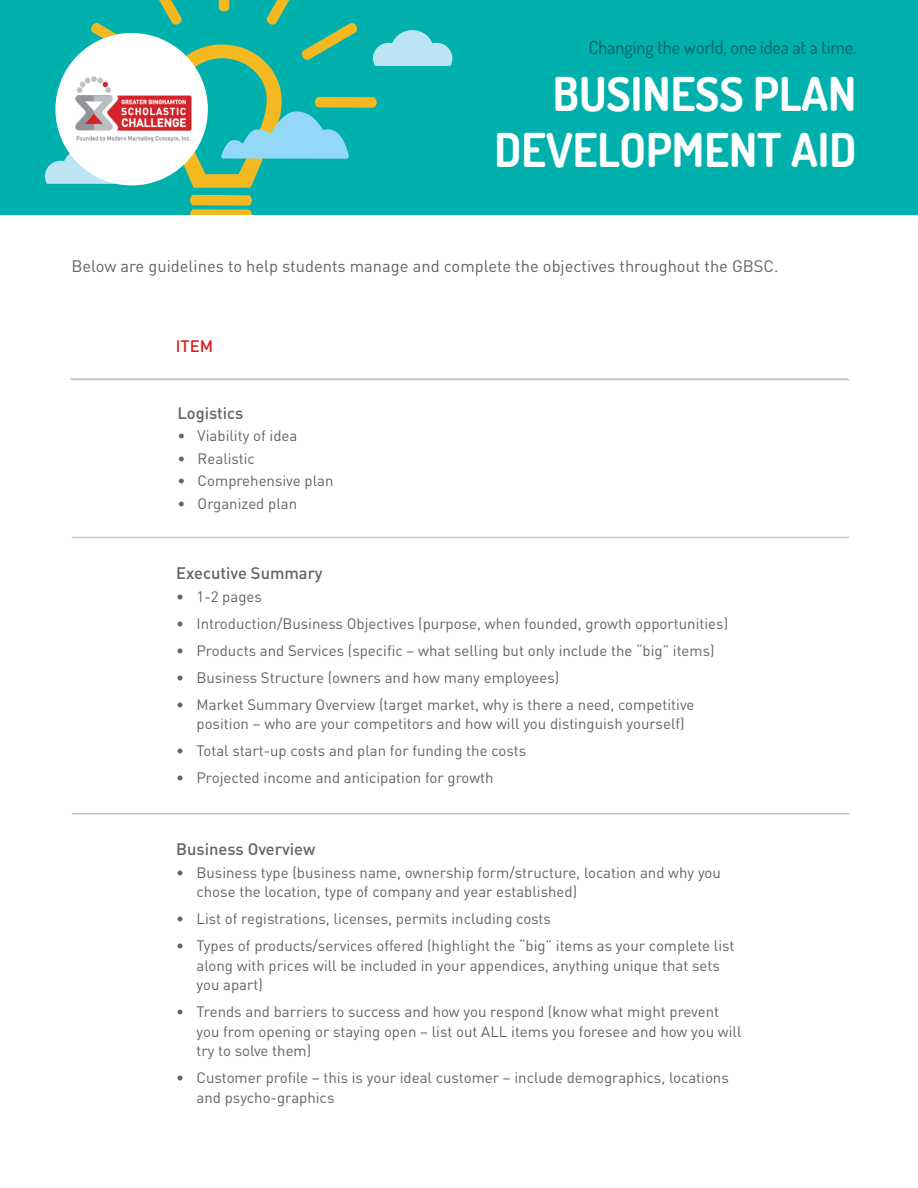
<style>
.page{position:relative;width:918px;height:1188px;background:#fff}
.page>*{position:absolute;margin:0;border:0;box-sizing:border-box;transform-origin:0 0}
.t1{font:700 46.5px "Dosis";color:#fff}
.t2{font:500 18px "Dosis";color:#0a6d6a}
.t3{font:16.5px "DIN";color:#636366}
.t4{font:500 16.5px "DIN";color:#636366}
.t5{font:500 16.5px "DIN";color:#d1232a}
.t6{font:15px/19.5px "DIN";color:#636366}
</style>
<div class="page">
<hr style="left:70px;top:378px;width:778px;height:2px;background:#c7c8ca">
<hr style="left:72px;top:379px;width:777px;height:1px;background:#c7c8ca">
<hr style="left:72px;top:537px;width:777px;height:1px;background:#c7c8ca">
<hr style="left:72px;top:813px;width:777px;height:2px;background:#c7c8ca">
<div style="left:0;top:0;width:918px;height:215px;background:#00b0ad"></div>
<svg style="left:190px;top:195px;width:62px;height:20px"></svg>
<svg style="left:45px;top:0;width:407px;height:188px"></svg>
<div style="left:55px;top:33px;width:153px;height:152px;background:#fff;border-radius:50%"></div>
<img style="left:76px;top:77px;width:115px;height:64px">
<p class="t2" style="left:589px;top:36px;width:269px">Changing the world, one idea at a time.</p>
<p class="t1" style="left:553px;top:64px;width:305px">BUSINESS PLAN</p>
<p class="t1" style="left:495px;top:119px;width:363px">DEVELOPMENT AID</p>
<p class="t3" style="left:72px;top:255px;width:709px">Below are guidelines to help students manage and complete the objectives throughout the GBSC.</p>
<p class="t5" style="left:176px;top:335px;width:39px">ITEM</p>
<p class="t4" style="left:177px;top:402px;width:68px">Logistics</p>
<p class="t6" style="left:177px;top:426px;width:121px">• Viability of idea</p>
<p class="t6" style="left:177px;top:449px;width:79px">• Realistic</p>
<p class="t6" style="left:177px;top:471px;width:158px">• Comprehensive plan</p>
<p class="t6" style="left:177px;top:494px;width:121px">• Organized plan</p>
<p class="t4" style="left:176px;top:563px;width:148px">Executive Summary</p>
<p class="t6" style="left:176px;top:586px;width:87px">• 1-2 pages</p>
<p class="t6" style="left:176px;top:613px;width:553px">• Introduction/Business Objectives (purpose, when founded, growth opportunities)</p>
<p class="t6" style="left:176px;top:640px;width:540px">• Products and Services (specific – what selling but only include the “big” items)</p>
<p class="t6" style="left:176px;top:667px;width:385px">• Business Structure (owners and how many employees)</p>
<p class="t6" style="left:197px;top:694px;width:500px;text-indent:-20px">• Market Summary Overview (target market, why is there a need, competitive position – who are your competitors and how will you distinguish yourself)</p>
<p class="t6" style="left:176px;top:741px;width:351px">• Total start-up costs and plan for funding the costs</p>
<p class="t6" style="left:176px;top:768px;width:319px">• Projected income and anticipation for growth</p>
<p class="t4" style="left:176px;top:839px;width:140px">Business Overview</p>
<p class="t6" style="left:197px;top:862px;width:526px;text-indent:-20px">• Business type (business name, ownership form/structure, location and why you chose the location, type of company and year established)</p>
<p class="t6" style="left:176px;top:909px;width:376px">• List of registrations, licenses, permits including costs</p>
<p class="t6" style="left:197px;top:936px;width:539px;text-indent:-20px">• Types of products/services offered (highlight the “big” items as your complete list along with prices will be included in your appendices, anything unique that sets you apart)</p>
<p class="t6" style="left:197px;top:1002px;width:546px;text-indent:-20px">• Trends and barriers to success and how you respond (know what might prevent you from opening or staying open – list out ALL items you foresee and how you will try to solve them)</p>
<p class="t6" style="left:197px;top:1068px;width:534px;text-indent:-20px">• Customer profile – this is your ideal customer – include demographics, locations and psycho-graphics</p>
</div>
